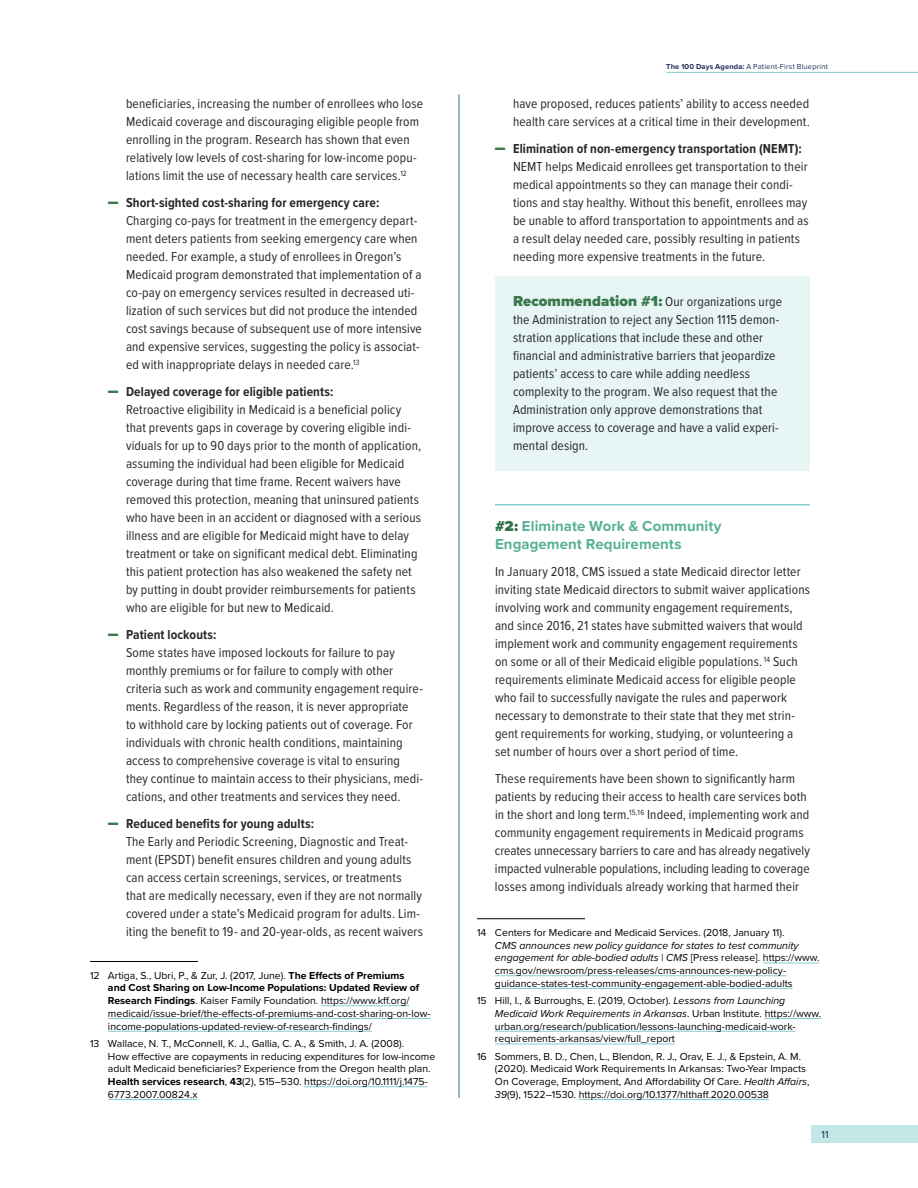
<style>
.page{position:relative;width:918px;height:1188px;background:#fff}
.page>*{position:absolute;margin:0;border:0;box-sizing:border-box;transform-origin:0 0}
.t1{font:700 15px/18px "Proxima Nova";letter-spacing:.005em;color:#57b097}
.t2{font:13.5px/18px "Proxima Nova Cond";letter-spacing:.01em;color:#292829}
.t3{font:700 13.5px "Proxima Nova Cond";letter-spacing:.01em;color:#292829}
.t4{font:10.5px/12.8px "Proxima Nova";color:#000}
.t5{font:10.5px "Proxima Nova";color:#1e2e58}
.t6{font:7.5px "Proxima Nova";letter-spacing:.025em;color:#1e2e58}
.s1{font-weight:700}
.s2{font-family:"Proxima Nova";font-weight:900;font-size:15px;color:#3b794d}
.s3{font-weight:900;color:#317244}
.s4{font-style:italic}
</style>
<div class="page">
<hr style="left:90px;top:961px;width:108px;height:1px;background:#000">
<hr style="left:321px;top:1005px;width:89px;height:1px;background:#87cccf">
<hr style="left:108px;top:1018px;width:323px;height:1px;background:#87cccf">
<hr style="left:108px;top:1031px;width:264px;height:1px;background:#87cccf">
<hr style="left:304px;top:1086px;width:124px;height:1px;background:#87cccf">
<hr style="left:108px;top:1099px;width:90px;height:1px;background:#87cccf">
<div style="left:495px;top:276px;width:315px;height:195px;background:#e7f5f5"></div>
<hr style="left:495px;top:504px;width:315px;height:2px;background:#87cccf">
<hr style="left:477px;top:918px;width:108px;height:1px;background:#000">
<hr style="left:763px;top:963px;width:57px;height:1px;background:#87cccf">
<hr style="left:495px;top:975px;width:291px;height:1px;background:#87cccf">
<hr style="left:495px;top:988px;width:298px;height:1px;background:#87cccf">
<hr style="left:765px;top:1018px;width:56px;height:1px;background:#87cccf">
<hr style="left:495px;top:1031px;width:301px;height:1px;background:#87cccf">
<hr style="left:495px;top:1044px;width:180px;height:1px;background:#87cccf">
<hr style="left:579px;top:1099px;width:190px;height:1px;background:#87cccf">
<hr style="left:459px;top:95px;width:1px;height:1003px;background:#2e6e88">
<div style="left:811px;top:1125px;width:107px;height:18px;background:#c3e6e7"></div>
<hr style="left:666px;top:72px;width:252px;height:1px;background:#87cccf">
<p class="t2" style="left:126px;top:94px;width:299px">beneficiaries, increasing the number of enrollees who lose Medicaid coverage and discouraging eligible people from enrolling in the program. Research has shown that even relatively low levels of cost-sharing for low-income popu&shy;lations limit the use of necessary health care services.<sup>12</sup></p>
<p class="t3" style="left:126px;top:193px;width:255px">Short-sighted cost-sharing for emergency care:</p>
<p class="t2" style="left:126px;top:211px;width:297px">Charging co-pays for treatment in the emergency depart&shy;ment deters patients from seeking emergency care when needed. For example, a study of enrollees in Oregon’s Medicaid program demonstrated that implementation of a co-pay on emergency services resulted in decreased uti&shy;lization of such services but did not produce the intended cost savings because of subsequent use of more intensive and expensive services, suggesting the policy is associat&shy;ed with inappropriate delays in needed care.<sup>13</sup></p>
<p class="t3" style="left:126px;top:382px;width:209px">Delayed coverage for eligible patients:</p>
<p class="t2" style="left:126px;top:400px;width:297px">Retroactive eligibility in Medicaid is a beneficial policy that prevents gaps in coverage by covering eligible indi&shy;viduals for up to 90 days prior to the month of application, assuming the individual had been eligible for Medicaid coverage during that time frame. Recent waivers have removed this protection, meaning that uninsured patients who have been in an accident or diagnosed with a serious illness and are eligible for Medicaid might have to delay treatment or take on significant medical debt. Eliminating this patient protection has also weakened the safety net by putting in doubt provider reimbursements for patients who are eligible for but new to Medicaid.</p>
<p class="t3" style="left:126px;top:625px;width:92px">Patient lockouts:</p>
<p class="t2" style="left:126px;top:643px;width:298px">Some states have imposed lockouts for failure to pay monthly premiums or for failure to comply with other criteria such as work and community engagement require&shy;ments. Regardless of the reason, it is never appropriate<br>to withhold care by locking patients out of coverage. For individuals with chronic health conditions, maintaining access to comprehensive coverage is vital to ensuring they continue to maintain access to their physicians, medi&shy;cations, and other treatments and services they need.</p>
<p class="t3" style="left:126px;top:814px;width:190px">Reduced benefits for young adults:</p>
<p class="t2" style="left:126px;top:832px;width:299px">The Early and Periodic Screening, Diagnostic and Treat&shy;ment (EPSDT) benefit ensures children and young adults can access certain screenings, services, or treatments that are medically necessary, even if they are not normally covered under a state’s Medicaid program for adults. Lim&shy;iting the benefit to 19- and 20-year-olds, as recent waivers</p>
<p class="t4" style="left:108px;top:968px;width:324px;text-indent:-18px">12 Artiga, S., Ubri, P., &amp; Zur, J. (2017, June). <span class="s1">The Effects of Premiums<br>and Cost Sharing on Low-Income Populations: Updated Review of Research Findings</span>. Kaiser Family Foundation. https://www.kff.org/ medicaid/issue-brief/the-effects-of-premiums-and-cost-sharing-on-low&shy;income-populations-updated-review-of-research-findings/</p>
<p class="t4" style="left:108px;top:1037px;width:329px;text-indent:-18px">13 Wallace, N. T., McConnell, K. J., Gallia, C. A., &amp; Smith, J. A. (2008).<br>How effective are copayments in reducing expenditures for low-income adult Medicaid beneficiaries? Experience from the Oregon health plan.<br><span class="s1">Health services research</span>, <span class="s1">43</span>(2), 515–530. https://doi.org/10.1111/j.1475- 6773.2007.00824.x</p>
<p class="t6" style="left:666px;top:61px;width:163px"><span class="s1">The 100 Days Agenda:</span> A Patient-First Blueprint</p>
<p class="t2" style="left:513px;top:94px;width:298px">have proposed, reduces patients’ ability to access needed health care services at a critical time in their development.</p>
<p class="t3" style="left:513px;top:139px;width:290px">Elimination of non-emergency transportation (NEMT):</p>
<p class="t2" style="left:513px;top:157px;width:297px">NEMT helps Medicaid enrollees get transportation to their medical appointments so they can manage their condi&shy;tions and stay healthy. Without this benefit, enrollees may be unable to afford transportation to appointments and as a result delay needed care, possibly resulting in patients needing more expensive treatments in the future.</p>
<p class="t2" style="left:513px;top:292px;width:271px"><span class="s2">Recommendation #1:</span> Our organizations urge the Administration to reject any Section 1115 demon&shy;stration applications that include these and other financial and administrative barriers that jeopardize patients’ access to care while adding needless complexity to the program. We also request that the Administration only approve demonstrations that improve access to coverage and have a valid experi&shy;mental design.</p>
<p class="t1" style="left:495px;top:517px;width:228px"><span class="s3">#2:</span> Eliminate Work &amp; Community<br>Engagement Requirements</p>
<p class="t2" style="left:495px;top:562px;width:317px">In January 2018, CMS issued a state Medicaid director letter inviting state Medicaid directors to submit waiver applications involving work and community engagement requirements, and since 2016, 21 states have submitted waivers that would implement work and community engagement requirements on some or all of their Medicaid eligible populations. <sup>14</sup> Such requirements eliminate Medicaid access for eligible people who fail to successfully navigate the rules and paperwork necessary to demonstrate to their state that they met strin&shy;gent requirements for working, studying, or volunteering a set number of hours over a short period of time.</p>
<p class="t2" style="left:495px;top:769px;width:316px">These requirements have been shown to significantly harm patients by reducing their access to health care services both in the short and long term.<sup>15,16</sup> Indeed, implementing work and community engagement requirements in Medicaid programs creates unnecessary barriers to care and has already negatively impacted vulnerable populations, including leading to coverage losses among individuals already working that harmed their</p>
<p class="t4" style="left:477px;top:926px;width:309px">14 Centers for Medicare and Medicaid Services. (2018, January 11).</p>
<p class="t4" style="left:495px;top:938px;width:326px"><span class="s4">CMS announces new policy guidance for states to test community engagement for able-bodied adults | CMS</span> [Press release]. https://www. cms.gov/newsroom/press-releases/cms-announces-new-policy&shy;guidance-states-test-community-engagement-able-bodied-adults</p>
<p class="t4" style="left:495px;top:994px;width:328px;text-indent:-18px">15 Hill, I., &amp; Burroughs, E. (2019, October). <span class="s4">Lessons from Launching Medicaid Work Requirements in Arkansas</span>. Urban Institute. https://www. urban.org/research/publication/lessons-launching-medicaid-work&shy;requirements-arkansas/view/full_report</p>
<p class="t4" style="left:495px;top:1049px;width:316px;text-indent:-18px">16 Sommers, B. D., Chen, L., Blendon, R. J., Orav, E. J., &amp; Epstein, A. M. (2020). Medicaid Work Requirements In Arkansas: Two-Year Impacts On Coverage, Employment, And Affordability Of Care. <span class="s4">Health Affairs</span>, <span class="s4">39</span>(9), 1522–1530. https://doi.org/10.1377/hlthaff.2020.00538</p>
<p class="t5" style="left:821px;top:1127px;width:9px">11</p>
</div>
